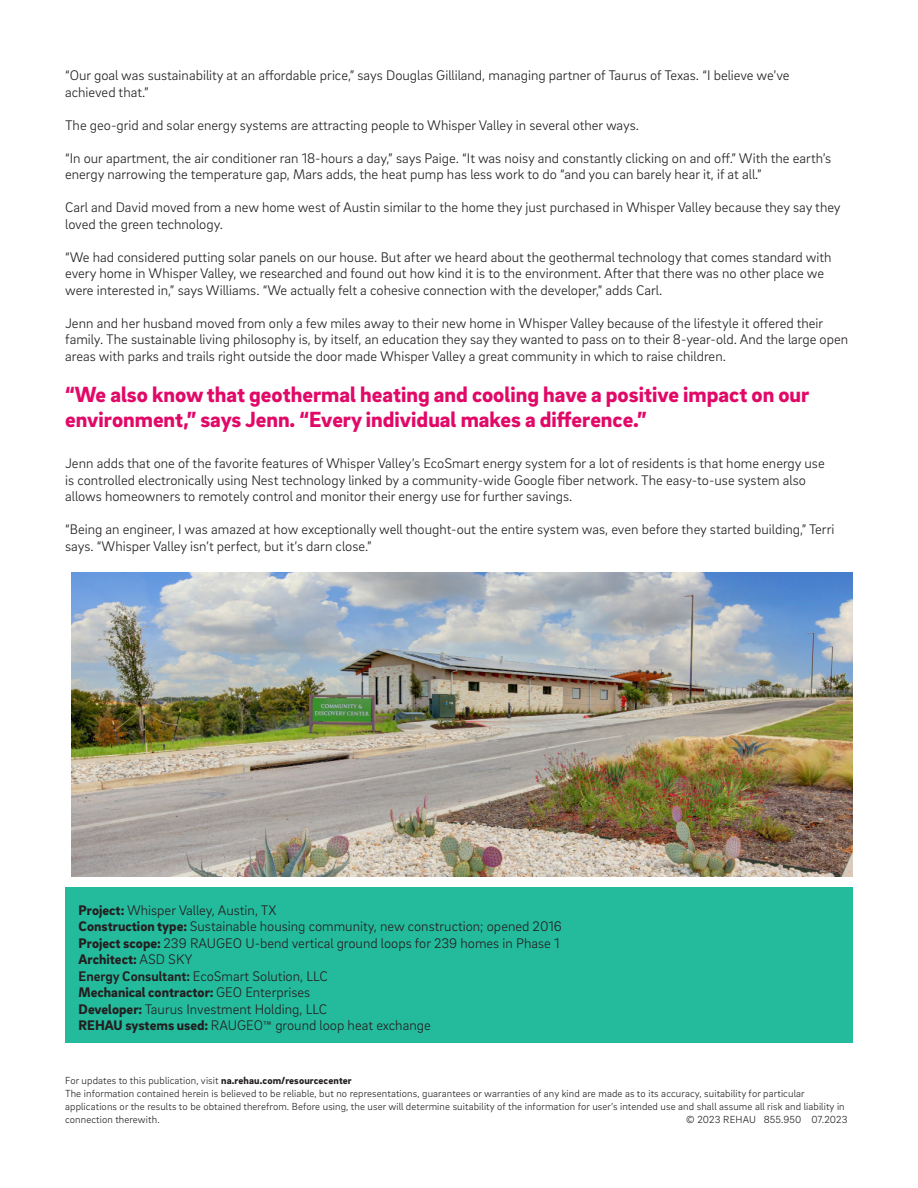
<style>
.page{position:relative;width:918px;height:1188px;background:#fff}
.page>*{position:absolute;margin:0;border:0;box-sizing:border-box;transform-origin:0 0}
._50__EC_headline_-_1{font:900 22.5px/24.8px "Brix Sans";color:#e10968}
.t1{font:300 14.25px/16.5px "Brix Sans";color:#231f20}
.t2{font:900 14.25px "Brix Sans";color:#231f20}
._34__Legal_notes_-_6{font:300 10.5px/13px "Brix Sans";letter-spacing:.01em;color:#231f20}
.s1{font-weight:900}
.s2{font-weight:300}
.s3{font-weight:700}
</style>
<div class="page">
<img style="left:71px;top:573px;width:782px;height:303px">
<div style="left:65px;top:888px;width:788px;height:155px;background:#24bb9d"></div>
<p class="t1" style="left:65px;top:67px;width:726px">“Our goal was sustainability at an affordable price,” says Douglas Gilliland, managing partner of Taurus of Texas. “I believe we’ve</p>
<p class="t1" style="left:65px;top:83px;width:85px">achieved that.”</p>
<p class="t1" style="left:65px;top:116px;width:576px">The geo-grid and solar energy systems are attracting people to Whisper Valley in several other ways.</p>
<p class="t1" style="left:65px;top:149px;width:768px">“In our apartment, the air conditioner ran 18-hours a day,” says Paige. “It was noisy and constantly clicking on and off.” With the earth’s</p>
<p class="t1" style="left:65px;top:166px;width:698px">energy narrowing the temperature gap, Mars adds, the heat pump has less work to do “and you can barely hear it, if at all.”</p>
<p class="t1" style="left:65px;top:199px;width:777px">Carl and David moved from a new home west of Austin similar to the home they just purchased in Whisper Valley because they say they</p>
<p class="t1" style="left:65px;top:215px;width:159px">loved the green technology.</p>
<p class="t1" style="left:65px;top:248px;width:768px">“We had considered putting solar panels on our house. But after we heard about the geothermal technology that comes standard with</p>
<p class="t1" style="left:65px;top:265px;width:760px">every home in Whisper Valley, we researched and found out how kind it is to the environment. After that there was no other place we were interested in,” says Williams. “We actually felt a cohesive connection with the developer,” adds Carl.</p>
<p class="t1" style="left:65px;top:314px;width:785px">Jenn and her husband moved from only a few miles away to their new home in Whisper Valley because of the lifestyle it offered their family. The sustainable living philosophy is, by itself, an education they say they wanted to pass on to their 8-year-old. And the large open areas with parks and trails right outside the door made Whisper Valley a great community in which to raise children.</p>
<p class="_50__EC_headline_-_1" style="left:65px;top:381px;width:746px">“We also know that geothermal heating and cooling have a positive impact on our environment,” says Jenn. “Every individual makes a difference.”</p>
<p class="t1" style="left:65px;top:455px;width:761px">Jenn adds that one of the favorite features of Whisper Valley’s EcoSmart energy system for a lot of residents is that home energy use</p>
<p class="t1" style="left:65px;top:471px;width:742px">is controlled electronically using Nest technology linked by a community-wide Google fiber network. The easy-to-use system also</p>
<p class="t1" style="left:65px;top:488px;width:509px">allows homeowners to remotely control and monitor their energy use for further savings.</p>
<p class="t1" style="left:65px;top:521px;width:771px">“Being an engineer, I was amazed at how exceptionally well thought-out the entire system was, even before they started building,” Terri</p>
<p class="t1" style="left:65px;top:537px;width:308px">says. “Whisper Valley isn’t perfect, but it’s darn close.”</p>
<p class="t1" style="left:79px;top:901px;width:199px"><span class="s1">Project:</span> Whisper Valley, Austin, TX</p>
<p class="t1" style="left:79px;top:917px;width:485px"><span class="s1">Construction type:</span> Sustainable housing community, new construction; opened 2016</p>
<p class="t1" style="left:79px;top:934px;width:482px"><span class="s1">Project scope:</span> 239 RAUGEO U-bend vertical ground loops for 239 homes in Phase 1</p>
<p class="t2" style="left:79px;top:950px;width:115px">Architect: <span class="s2">ASD SKY</span></p>
<p class="t1" style="left:79px;top:967px;width:251px"><span class="s3">Energy Consultant:</span> EcoSmart Solution, LLC</p>
<p class="t2" style="left:79px;top:983px;width:233px">Mechanical contractor: <span class="s2">GEO Enterprises</span></p>
<p class="t1" style="left:79px;top:1000px;width:250px"><span class="s1">Developer:</span> Taurus Investment Holding, LLC</p>
<p class="t1" style="left:79px;top:1016px;width:354px"><span class="s1">REHAU systems used:</span> RAUGEO™ ground loop heat exchange</p>
<p class="_34__Legal_notes_-_6" style="left:65px;top:1073px;width:781px">For updates to this publication, visit <span class="s1">na.rehau.com/resourcecenter<br></span>The information contained herein is believed to be reliable, but no representations, guarantees or warranties of any kind are made as to its accuracy, suitability for particular applications or the results to be obtained therefrom. Before using, the user will determine suitability of the information for user’s intended use and shall assume all risk and liability in connection therewith.</p>
<p class="_34__Legal_notes_-_6" style="left:686px;top:1113px;width:163px">© 2023 REHAU 855.950 07.2023</p>
</div>
